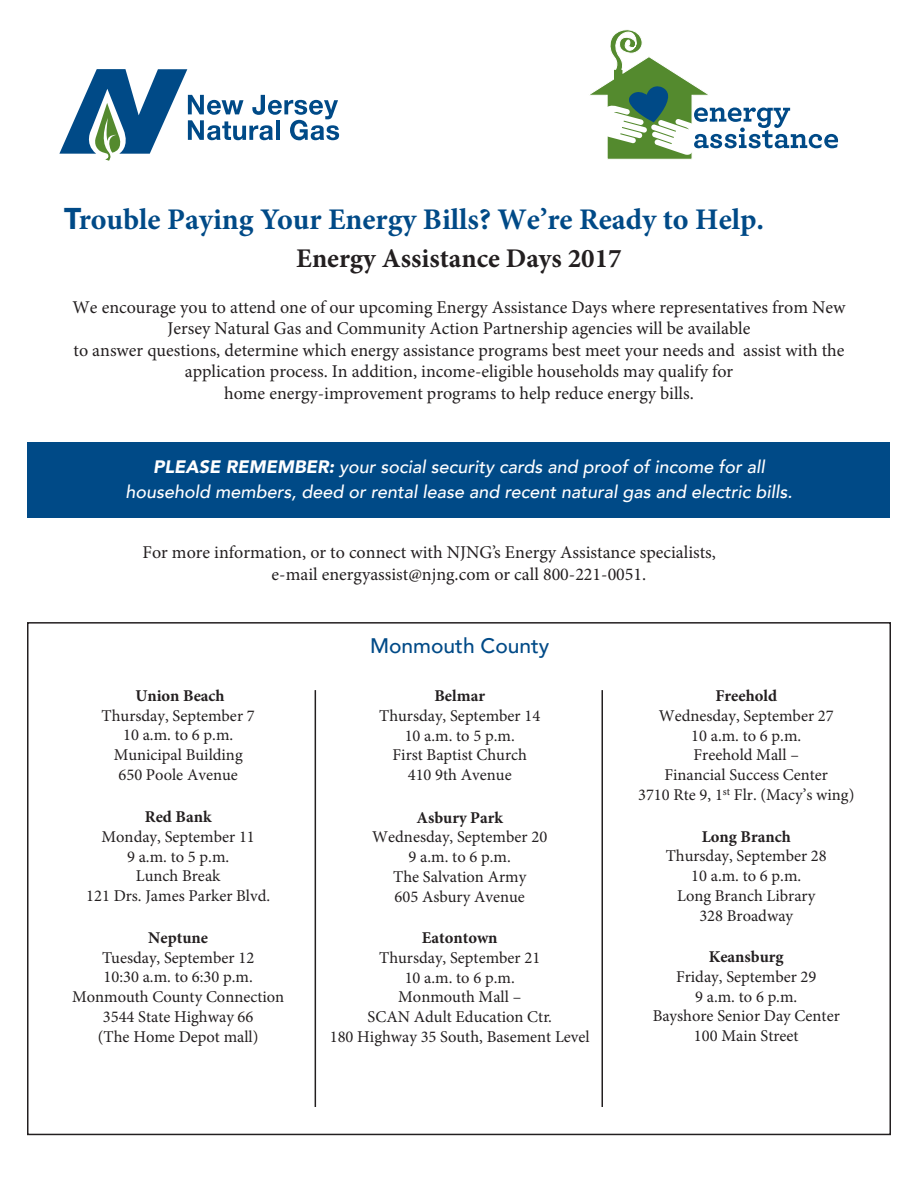
<style>
.page{position:relative;width:918px;height:1188px;background:#fff}
.page>*{position:absolute;margin:0;border:0;box-sizing:border-box;transform-origin:0 0}
.t1{font:700 30px "Minion Pro";color:#004a87}
.t2{font:700 27px "Minion Pro";color:#231f20}
.t3{font:500 21px "Avenir";color:#004a87}
.t4{font:18px/21.6px "Minion Pro";color:#231f20;text-align:center}
.t5{font:italic 500 18px/25.5px "Avenir";color:#fff;text-align:center}
.t6{font:16.5px/19.8px "Minion Pro";color:#231f20;text-align:center}
.s1{font-family:"Avenir";font-weight:900}
.s2{font-weight:900}
.s3{font-weight:700}
</style>
<div class="page">
<div style="left:28px;top:443px;width:862px;height:75px;background:#004a87"></div>
<svg style="left:59px;top:69px;width:280px;height:92px"></svg>
<svg style="left:590px;top:29px;width:248px;height:131px"></svg>
<hr style="left:315px;top:690px;width:1px;height:417px;background:#231f20">
<hr style="left:602px;top:690px;width:1px;height:417px;background:#231f20">
<p class="t1" style="left:64px;top:198px;width:701px"><span class="s1">T</span>rouble Paying Your Energy Bills? We’re Ready to Help.</p>
<p class="t2" style="left:296px;top:239px;width:327px">Energy Assistance Days 2017</p>
<p class="t4" style="left:72px;top:296px;width:775px">We encourage you to attend one of our upcoming Energy Assistance Days where representatives from New Jersey Natural Gas and Community Action Partnership agencies will be available<br>to answer questions, determine which energy assistance programs best meet your needs and assist with the application process. In addition, income-eligible households may qualify for<br>home energy-improvement programs to help reduce energy bills.</p>
<p class="t5" style="left:125px;top:454px;width:669px"><span class="s2">PLEASE REMEMBER:</span> your social security cards and proof of income for all household members, deed or rental lease and recent natural gas and electric bills.</p>
<p class="t4" style="left:272px;top:542px;width:446px;text-align:left;text-indent:-129px">For more information, or to connect with NJNG’s Energy Assistance specialists, e-mail energyassist@njng.com or call 800-221-0051.</p>
<p class="t6" style="left:102px;top:686px;width:155px"><span class="s3">Union Beach<br></span>Thursday, September 7<br>10 a.m. to 6 p.m.<br>Municipal Building<br>650 Poole Avenue</p>
<p class="t6" style="left:86px;top:807px;width:186px"><span class="s3">Red Bank<br></span>Monday, September 11<br>9 a.m. to 5 p.m.<br>Lunch Break<br>121 Drs. James Parker Blvd.</p>
<p class="t6" style="left:72px;top:928px;width:214px"><span class="s3">Neptune<br></span>Tuesday, September 12<br>10:30 a.m. to 6:30 p.m.<br>Monmouth County Connection<br>3544 State Highway 66<br>(The Home Depot mall)</p>
<p class="t3" style="left:370px;top:627px;width:181px">Monmouth County</p>
<p class="t6" style="left:379px;top:686px;width:163px"><span class="s3">Belmar<br></span>Thursday, September 14<br>10 a.m. to 5 p.m.<br>First Baptist Church<br>410 9th Avenue</p>
<p class="t6" style="left:372px;top:807px;width:177px"><span class="s3">Asbury Park<br></span>Wednesday, September 20<br>9 a.m. to 6 p.m.<br>The Salvation Army<br>605 Asbury Avenue</p>
<p class="t6" style="left:330px;top:928px;width:261px"><span class="s3">Eatontown<br></span>Thursday, September 21<br>10 a.m. to 6 p.m.<br>Monmouth Mall –<br>SCAN Adult Education Ctr.<br>180 Highway 35 South, Basement Level</p>
<p class="t6" style="left:638px;top:686px;width:218px"><span class="s3">Freehold<br></span>Wednesday, September 27<br>10 a.m. to 6 p.m.<br>Freehold Mall –<br>Financial Success Center<br>3710 Rte 9, 1<sup>st</sup> Flr. (Macy’s wing)</p>
<p class="t6" style="left:666px;top:827px;width:163px"><span class="s3">Long Branch<br></span>Thursday, September 28<br>10 a.m. to 6 p.m.<br>Long Branch Library<br>328 Broadway</p>
<p class="t6" style="left:653px;top:947px;width:189px"><span class="s3">Keansburg<br></span>Friday, September 29<br>9 a.m. to 6 p.m.<br>Bayshore Senior Day Center<br>100 Main Street</p>
</div>
